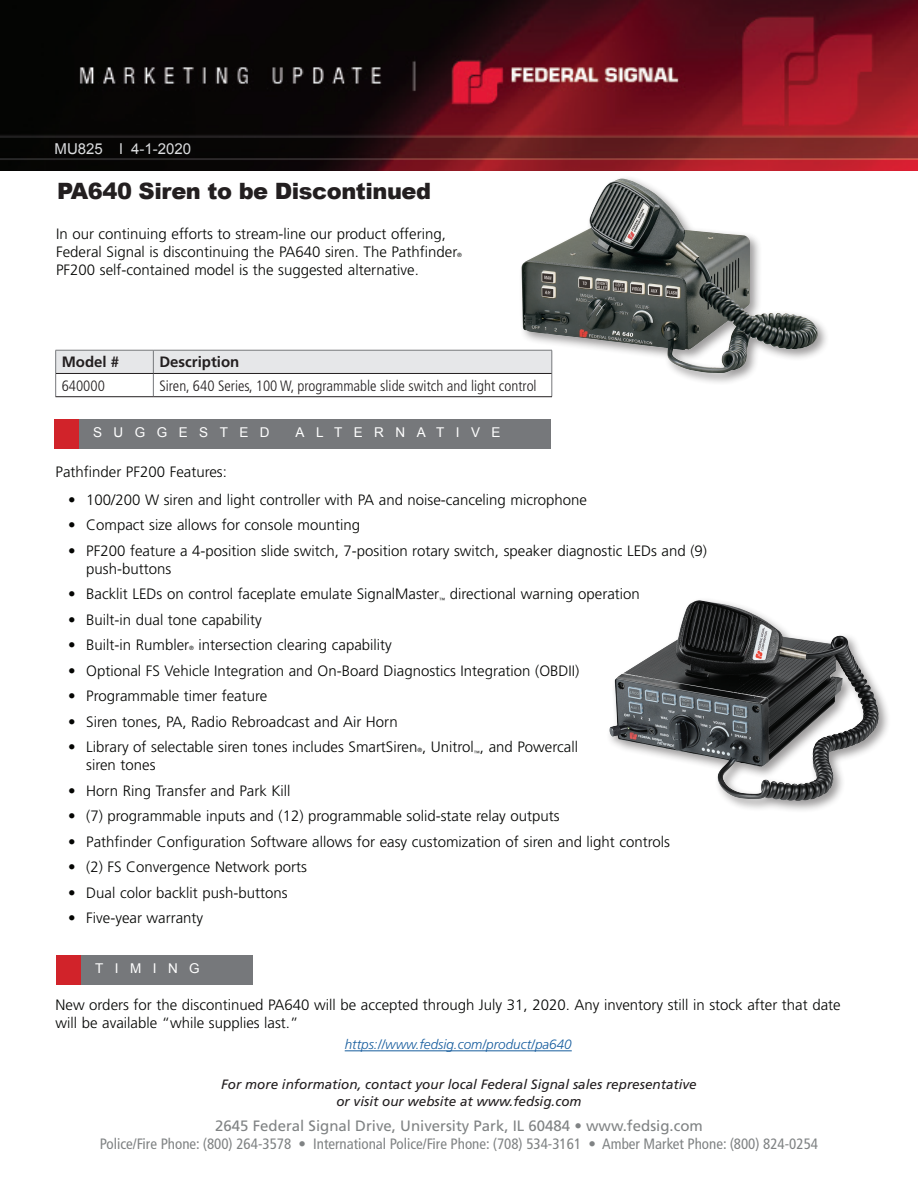
<style>
.page{position:relative;width:918px;height:1188px;background:#fff}
.page>*{position:absolute;margin:0;border:0;box-sizing:border-box;transform-origin:0 0}
.t1{font:900 22.5px "Arial";letter-spacing:-.02em;color:#231f20}
.t2{font:300 15px/18px "Frutiger LT Std";color:#040503}
.t3{font:condensed 15px "Frutiger LT Std";color:#808384}
.t4{font:300 condensed 15px "Frutiger LT Std";color:#231f20}
.t5{font:15px "Frutiger LT Std";color:#808384}
.t6{font:700 15px "Frutiger LT Std";color:#231f20}
.t7{font:15px "Arial";color:#dcdddf}
.t8{font:italic 13.5px/16.2px "Frutiger LT Std";color:#231f20;text-align:center}
.t9{font:italic 300 13.5px "Frutiger LT Std";color:#175d9e}
.t10{font:13.5px "Arial";letter-spacing:.85em;color:#fff}
.t11{font:300 6px "Frutiger LT Std";color:#040503}
</style>
<div class="page">
<img style="left:0;top:0;width:918px;height:171px">
<div style="left:56px;top:955px;width:26px;height:30px;background:#d1232a"></div>
<div style="left:81px;top:955px;width:171px;height:30px;background:#76787b"></div>
<hr style="left:345px;top:1050px;width:227px;height:1px;background:#175d9e">
<div style="left:54px;top:419px;width:26px;height:30px;background:#d1232a"></div>
<div style="left:79px;top:419px;width:471px;height:30px;background:#76787b"></div>
<svg style="left:55px;top:350px;width:498px;height:47px"></svg>
<hr style="left:56px;top:373px;width:97px;height:1px;background:#231f20">
<hr style="left:153px;top:373px;width:399px;height:1px;background:#231f20">
<hr style="left:56px;top:396px;width:97px;height:1px;background:#231f20">
<hr style="left:153px;top:396px;width:399px;height:1px;background:#231f20">
<div style="left:606px;top:597px;width:285px;height:217px;background:#231f20;opacity:.45"></div>
<img style="left:609px;top:600px;width:270px;height:202px">
<div style="left:518px;top:175px;width:312px;height:211px;background:#231f20;opacity:.45"></div>
<img style="left:521px;top:179px;width:297px;height:194px">
<p class="t7" style="left:55px;top:139px;width:138px">MU825 l 4-1-2020</p>
<h1 class="t1" style="left:57px;top:175px;width:376px">PA640 Siren to be Discontinued</h1>
<p class="t2" style="left:56px;top:225px;width:403px">In our continuing efforts to stream-line our product offering,<br>Federal Signal is discontinuing the PA640 siren. The Pathfinder</p>
<p class="t11" style="left:457px;top:251px;width:6px">®</p>
<p class="t2" style="left:56px;top:261px;width:364px">PF200 self-contained model is the suggested alternative.</p>
<p class="t6" style="left:62px;top:353px;width:59px">Model #</p>
<p class="t6" style="left:159px;top:353px;width:81px">Description</p>
<p class="t4" style="left:62px;top:377px;width:45px">640000</p>
<p class="t4" style="left:159px;top:377px;width:379px">Siren, 640 Series, 100 W, programmable slide switch and light control</p>
<p class="t10" style="left:93px;top:424px;width:178px">SUGGESTED</p>
<p class="t10" style="left:296px;top:424px;width:207px">ALTERNATIVE</p>
<p class="t2" style="left:56px;top:463px;width:173px">Pathfinder PF200 Features:</p>
<p class="t2" style="left:68px;top:491px;width:520px">• 100/200 W siren and light controller with PA and noise-canceling microphone</p>
<p class="t2" style="left:68px;top:516px;width:293px">• Compact size allows for console mounting</p>
<p class="t2" style="left:86px;top:542px;width:622px;text-indent:-18px">• PF200 feature a 4-position slide switch, 7-position rotary switch, speaker diagnostic LEDs and (9) push-buttons</p>
<p class="t2" style="left:68px;top:585px;width:373px">• Backlit LEDs on control faceplate emulate SignalMaster</p>
<p class="t11" style="left:439px;top:597px;width:7px">™</p>
<p class="t2" style="left:450px;top:585px;width:192px">directional warning operation</p>
<p class="t2" style="left:68px;top:611px;width:195px">• Built-in dual tone capability</p>
<p class="t2" style="left:68px;top:636px;width:122px">• Built-in Rumbler</p>
<p class="t11" style="left:189px;top:645px;width:6px">®</p>
<p class="t2" style="left:199px;top:636px;width:195px">intersection clearing capability</p>
<p class="t2" style="left:68px;top:662px;width:513px">• Optional FS Vehicle Integration and On-Board Diagnostics Integration (OBDII)</p>
<p class="t2" style="left:68px;top:687px;width:201px">• Programmable timer feature</p>
<p class="t2" style="left:68px;top:713px;width:331px">• Siren tones, PA, Radio Rebroadcast and Air Horn</p>
<p class="t2" style="left:68px;top:738px;width:511px">• Library of selectable siren tones includes SmartSiren , Unitrol , and Powercall</p>
<p class="t11" style="left:417px;top:747px;width:6px">®</p>
<p class="t11" style="left:474px;top:750px;width:7px">™</p>
<p class="t2" style="left:86px;top:756px;width:71px">siren tones</p>
<p class="t2" style="left:68px;top:782px;width:224px">• Horn Ring Transfer and Park Kill</p>
<p class="t2" style="left:68px;top:807px;width:493px">• (7) programmable inputs and (12) programmable solid-state relay outputs</p>
<p class="t2" style="left:68px;top:833px;width:603px">• Pathfinder Configuration Software allows for easy customization of siren and light controls</p>
<p class="t2" style="left:68px;top:858px;width:240px">• (2) FS Convergence Network ports</p>
<p class="t2" style="left:68px;top:884px;width:221px">• Dual color backlit push-buttons</p>
<p class="t2" style="left:68px;top:909px;width:137px">• Five-year warranty</p>
<p class="t10" style="left:95px;top:960px;width:106px">TIMING</p>
<p class="t2" style="left:56px;top:996px;width:787px">New orders for the discontinued PA640 will be accepted through July 31, 2020. Any inventory still in stock after that date will be available “while supplies last.”</p>
<p class="t9" style="left:345px;top:1037px;width:229px">https://www.fedsig.com/product/pa640</p>
<p class="t8" style="left:221px;top:1077px;width:477px">For more information, contact your local Federal Signal sales representative or visit our website at www.fedsig.com</p>
<p class="t5" style="left:215px;top:1117px;width:489px">2645 Federal Signal Drive, University Park, IL 60484 • www.fedsig.com</p>
<p class="t3" style="left:100px;top:1135px;width:720px">Police/Fire Phone: (800) 264-3578 • International Police/Fire Phone: (708) 534-3161 • Amber Market Phone: (800) 824-0254</p>
</div>
